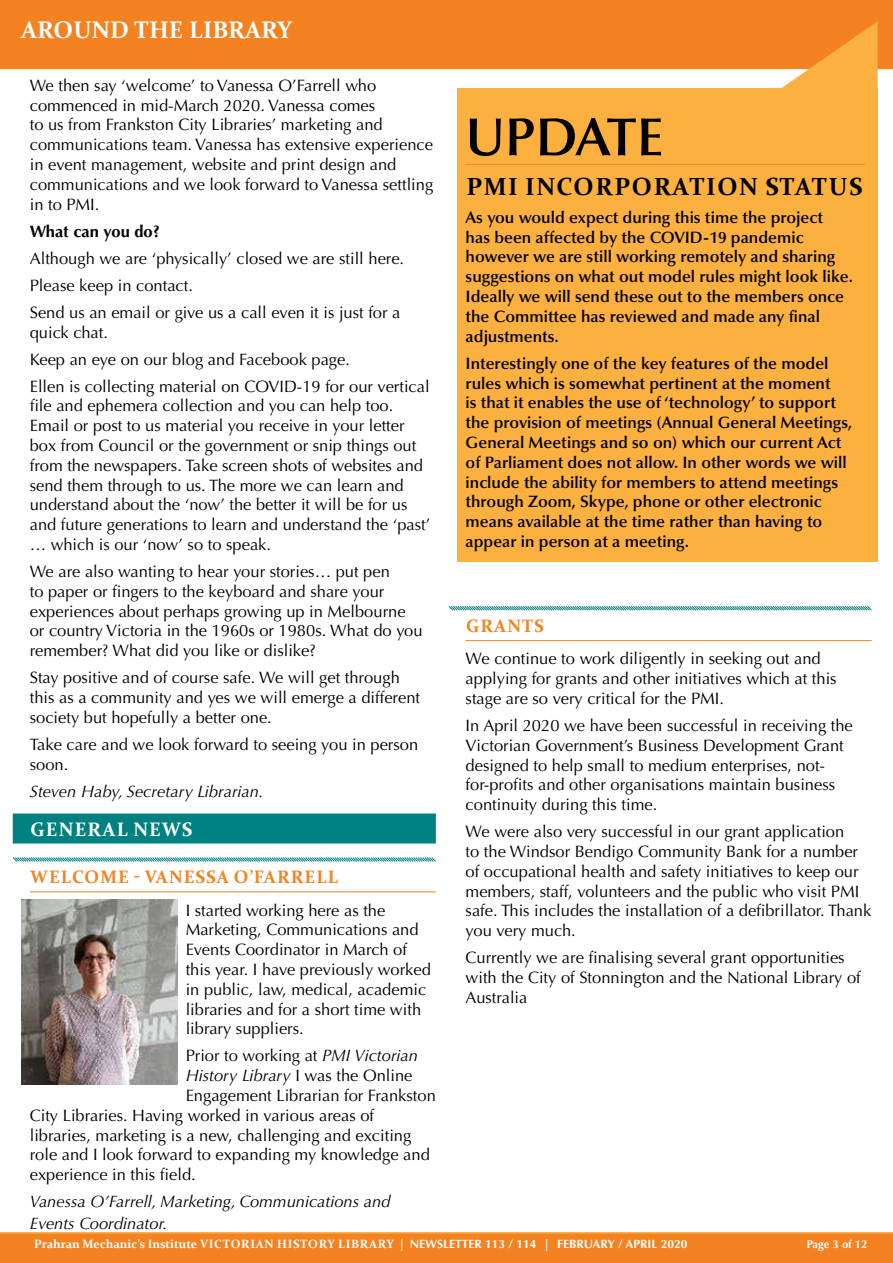
<style>
.page{position:relative;width:893px;height:1263px;background:#fff}
.page>*{position:absolute;margin:0;border:0;box-sizing:border-box;transform-origin:0 0}
.t1{font:600 54px "Optima LT Std";color:#000}
.t2{font:700 24.75px "Constantia";letter-spacing:.06em;color:#000}
.t3{font:700 24px "Constantia";color:#fff}
.t4{font:700 19.5px "Constantia";letter-spacing:.06em;color:#fff}
.t5{font:700 18px "Constantia";letter-spacing:.06em;color:#f58220}
.t6{font:16.5px/19.8px "Optima LT Std";color:#000}
.t7{font:600 16.5px/19.8px "Optima LT Std";color:#000}
.t8{font:italic 16.5px/21.6px "Optima LT Std";color:#000}
.t9{font:700 16.5px "Optima LT Std";color:#000}
.t10{font:700 12px "Constantia";color:#fff}
.t11{font:700 11.25px "Optima LT Std";color:#fff}
.s1{font-style:italic}
.s2{font-style:normal}
.s3{font-family:"Optima LT Std"}
</style>
<div class="page">
<div style="left:0;top:1232px;width:893px;height:31px;background:#f58220"></div>
<div style="left:0;top:0;width:893px;height:69px;background:#f58220"></div>
<div style="left:13px;top:813px;width:423px;height:30px;background:#008181"></div>
<svg style="left:12px;top:857px;width:424px;height:5px"></svg>
<hr style="left:30px;top:891px;width:406px;height:1px;background:#f58220">
<svg style="left:448px;top:606px;width:424px;height:5px"></svg>
<hr style="left:466px;top:640px;width:406px;height:1px;background:#f58220">
<div style="left:457px;top:89px;width:421px;height:473px;background:#fbb040"></div>
<svg style="left:757px;top:21px;width:121px;height:68px"></svg>
<hr style="left:466px;top:164px;width:399px;height:1px;background:#f58220">
<img style="left:21px;top:899px;width:156px;height:185px">
<h3 class="t3" style="left:21px;top:14px;width:272px">AROUND THE LIBRARY</h3>
<p class="t6" style="left:30px;top:76px;width:405px">We then say ‘welcome’ to Vanessa O’Farrell who commenced in mid-March 2020. Vanessa comes<br>to us from Frankston City Libraries’ marketing and communications team. Vanessa has extensive experience in event management, website and print design and communications and we look forward to Vanessa settling in to PMI.</p>
<p class="t9" style="left:30px;top:221px;width:132px">What can you do?</p>
<p class="t6" style="left:30px;top:245px;width:376px;line-height:27px">Although we are ‘physically’ closed we are still here.<br>Please keep in contact.<br>Send us an email or give us a call even it is just for a</p>
<p class="t6" style="left:30px;top:319px;width:401px;line-height:27px">quick chat.<br>Keep an eye on our blog and Facebook page.<br>Ellen is collecting material on COVID-19 for our vertical</p>
<p class="t6" style="left:30px;top:396px;width:402px">file and ephemera collection and you can help too.<br>Email or post to us material you receive in your letter box from Council or the government or snip things out from the newspapers. Take screen shots of websites and send them through to us. The more we can learn and understand about the ‘now’ the better it will be for us and future generations to learn and understand the ‘past’ … which is our ‘now’ so to speak.</p>
<p class="t6" style="left:30px;top:562px;width:394px">We are also wanting to hear your stories… put pen<br>to paper or fingers to the keyboard and share your experiences about perhaps growing up in Melbourne or country Victoria in the 1960s or 1980s. What do you remember? What did you like or dislike?</p>
<p class="t6" style="left:30px;top:668px;width:392px">Stay positive and of course safe. We will get through this as a community and yes we will emerge a different society but hopefully a better one.</p>
<p class="t6" style="left:30px;top:735px;width:390px">Take care and we look forward to seeing you in person soon.</p>
<p class="t8" style="left:30px;top:780px;width:235px">Steven Haby, Secretary Librarian.</p>
<p class="t4" style="left:30px;top:816px;width:163px">GENERAL NEWS</p>
<p class="t5" style="left:30px;top:864px;width:309px">WELCOME - VANESSA O’FARRELL</p>
<p class="t6" style="left:186px;top:900px;width:247px">I started working here as the<br>Marketing, Communications and<br>Events Coordinator in March of this year. I have previously worked in public, law, medical, academic libraries and for a short time with library suppliers.</p>
<p class="t6" style="left:186px;top:1046px;width:234px">Prior to working at <span class="s1">PMI Victorian</span></p>
<p class="t8" style="left:186px;top:1065px;width:228px">History Library <span class="s2">I was the Online</span></p>
<p class="t6" style="left:186px;top:1086px;width:252px">Engagement Librarian for Frankston</p>
<p class="t6" style="left:30px;top:1105px;width:346px">City Libraries. Having worked in various areas of</p>
<p class="t6" style="left:30px;top:1125px;width:383px">libraries, marketing is a new, challenging and exciting</p>
<p class="t6" style="left:30px;top:1145px;width:402px">role and I look forward to expanding my knowledge and</p>
<p class="t6" style="left:30px;top:1165px;width:167px">experience in this field.</p>
<p class="t8" style="left:30px;top:1191px;width:362px">Vanessa O’Farrell, Marketing, Communications and<br>Events Coordinator.</p>
<h1 class="t1" style="left:466px;top:106px;width:200px">UPDATE</h1>
<h2 class="t2" style="left:466px;top:169px;width:397px">PMI INCORPORATION STATUS</h2>
<p class="t7" style="left:466px;top:208px;width:389px">As you would expect during this time the project<br>has been affected by the COVID-19 pandemic however we are still working remotely and sharing suggestions on what out model rules might look like.<br>Ideally we will send these out to the members once the Committee has reviewed and made any final adjustments.</p>
<p class="t7" style="left:466px;top:353px;width:388px">Interestingly one of the key features of the model rules which is somewhat pertinent at the moment<br>is that it enables the use of ‘technology’ to support the provision of meetings (Annual General Meetings, General Meetings and so on) which our current Act of Parliament does not allow. In other words we will include the ability for members to attend meetings through Zoom, Skype, phone or other electronic means available at the time rather than having to appear in person at a meeting.</p>
<p class="t5" style="left:466px;top:613px;width:79px">GRANTS</p>
<p class="t6" style="left:466px;top:649px;width:373px">We continue to work diligently in seeking out and applying for grants and other initiatives which at this stage are so very critical for the PMI.</p>
<p class="t6" style="left:466px;top:716px;width:389px">In April 2020 we have been successful in receiving the Victorian Government’s Business Development Grant designed to help small to medium enterprises, not&shy;for-profits and other organisations maintain business continuity during this time.</p>
<p class="t6" style="left:466px;top:822px;width:407px">We were also very successful in our grant application<br>to the Windsor Bendigo Community Bank for a number of occupational health and safety initiatives to keep our members, staff, volunteers and the public who visit PMI safe. This includes the installation of a defibrillator. Thank you very much.</p>
<p class="t6" style="left:466px;top:948px;width:397px">Currently we are finalising several grant opportunities with the City of Stonnington and the National Library of<br>Australia</p>
<p class="t10" style="left:34px;top:1235px;width:655px">Prahran Mechanic’s Institute VICTORIAN HISTORY LIBRARY | <span class="s3">NEWSLETTER 113 / 114 | FEBRUARY / APRIL 2020</span></p>
<p class="t11" style="left:807px;top:1237px;width:62px">Page 3 of 12</p>
</div>
